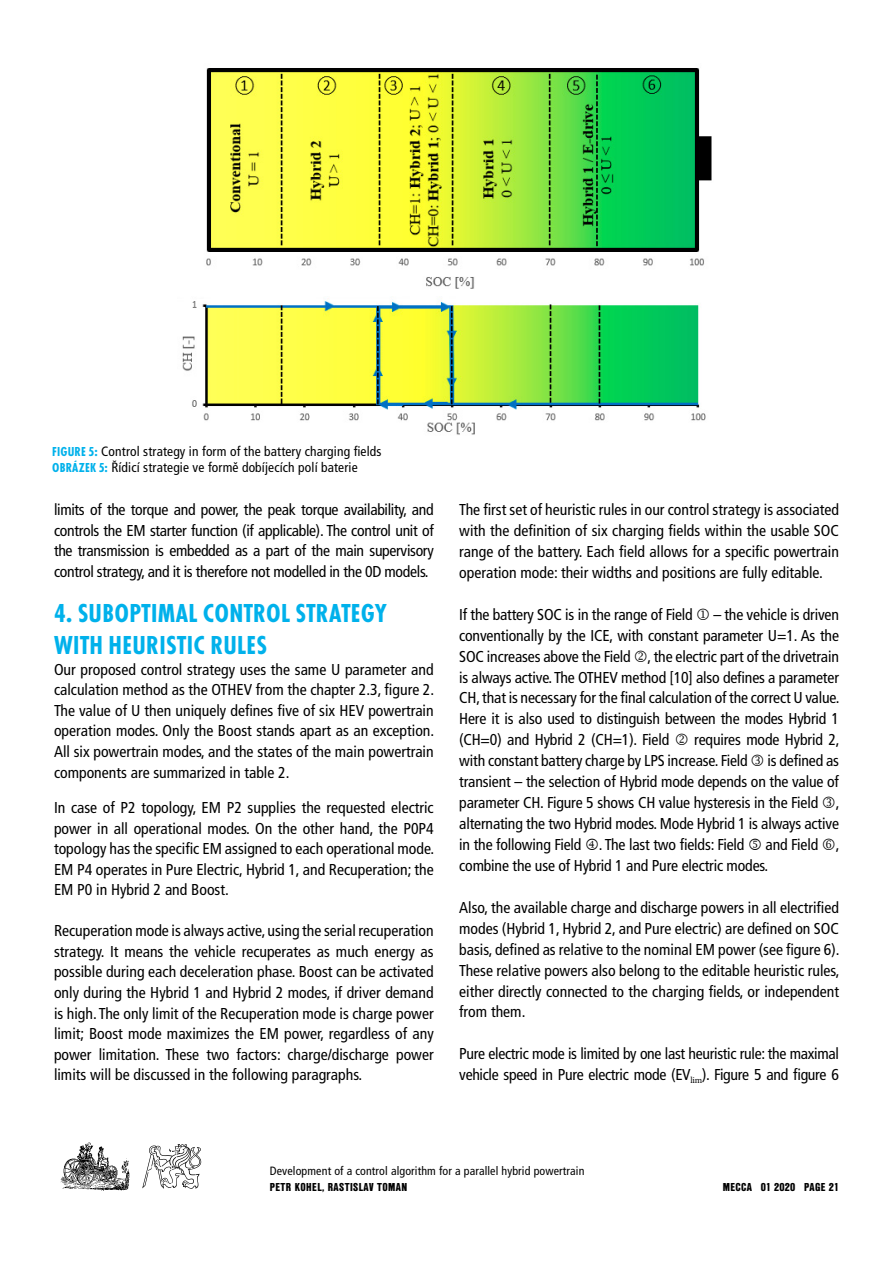
<style>
.page{position:relative;width:893px;height:1263px;background:#fff}
.page>*{position:absolute;margin:0;border:0;box-sizing:border-box;transform-origin:0 0}
.t1{font:700 condensed 27px/32.4px "Futura TOT";letter-spacing:.015em;color:#00b1eb}
.t2{font:condensed 15.75px/21px "Frutiger CE";letter-spacing:-.01em;color:#000;text-align:justify}
.t3{font:condensed 13.5px/16.5px "Frutiger CE";letter-spacing:.01em;color:#000}
.t4{font:condensed 12px "Frutiger CE";letter-spacing:.01em;color:#000}
.t5{font:12px "Nimbus Sans DOT Blac Cond";letter-spacing:.025em;color:#000}
.s1{font-family:"Futura TOT";font-weight:700;color:#00b1eb}
</style>
<div class="page">
<img style="left:60px;top:1142px;width:70px;height:49px">
<svg style="left:142px;top:1144px;width:59px;height:45px"></svg>
<img style="left:182px;top:68px;width:530px;height:367px">
<p class="t3" style="left:52px;top:443px;width:331px"><span class="s1">FIGURE 5:</span> Control strategy in form of the battery charging fields<br><span class="s1">OBRÁZEK 5:</span> Řídicí strategie ve formě dobíjecích polí baterie</p>
<p class="t2" style="left:54px;top:499px;width:381px;line-height:20.5px">limits of the torque and power, the peak torque availability, and controls the EM starter function (if applicable). The control unit of the transmission is embedded as a part of the main supervisory control strategy, and it is therefore not modelled in the 0D models.</p>
<h1 class="t1" style="left:54px;top:597px;width:334px">4. SUBOPTIMAL CONTROL STRATEGY<br>WITH HEURISTIC RULES</h1>
<p class="t2" style="left:54px;top:659px;width:382px;line-height:20.5px">Our proposed control strategy uses the same U parameter and calculation method as the OTHEV from the chapter 2.3, figure 2.<br>The value of U then uniquely defines five of six HEV powertrain operation modes. Only the Boost stands apart as an exception.<br>All six powertrain modes, and the states of the main powertrain components are summarized in table 2.</p>
<p class="t2" style="left:54px;top:798px;width:382px;line-height:20.5px">In case of P2 topology, EM P2 supplies the requested electric power in all operational modes. On the other hand, the P0P4 topology has the specific EM assigned to each operational mode.<br>EM P4 operates in Pure Electric, Hybrid 1, and Recuperation; the EM P0 in Hybrid 2 and Boost.</p>
<p class="t2" style="left:54px;top:921px;width:381px;line-height:20.5px">Recuperation mode is always active, using the serial recuperation strategy. It means the vehicle recuperates as much energy as possible during each deceleration phase. Boost can be activated only during the Hybrid 1 and Hybrid 2 modes, if driver demand is high. The only limit of the Recuperation mode is charge power limit; Boost mode maximizes the EM power, regardless of any power limitation. These two factors: charge/discharge power limits will be discussed in the following paragraphs.</p>
<p class="t2" style="left:459px;top:499px;width:381px">The first set of heuristic rules in our control strategy is associated with the definition of six charging fields within the usable SOC range of the battery. Each field allows for a specific powertrain operation mode: their widths and positions are fully editable.</p>
<p class="t2" style="left:459px;top:604px;width:235px">If the battery SOC is in the range of Field</p>
<p class="t2" style="left:459px;top:604px;width:382px;text-indent:254px">– the vehicle is driven conventionally by the ICE, with constant parameter U=1. As the SOC increases above the Field , the electric part of the drivetrain is always active. The OTHEV method [10] also defines a parameter CH, that is necessary for the final calculation of the correct U value.<br>Here it is also used to distinguish between the modes Hybrid 1 (CH=0) and Hybrid 2 (CH=1). Field</p>
<p class="t2" style="left:459px;top:730px;width:382px;text-indent:235px">requires mode Hybrid 2, with constant battery charge by LPS increase. Field ● is defined as transient – the selection of Hybrid mode depends on the value of parameter CH. Figure 5 shows CH value hysteresis in the Field ●, alternating the two Hybrid modes. Mode Hybrid 1 is always active in the following Field . The last two fields: Field ■ and Field □, combine the use of Hybrid 1 and Pure electric modes.</p>
<p class="t2" style="left:459px;top:897px;width:382px">Also, the available charge and discharge powers in all electrified modes (Hybrid 1, Hybrid 2, and Pure electric) are defined on SOC basis, defined as relative to the nominal EM power (see figure 6).<br>These relative powers also belong to the editable heuristic rules, either directly connected to the charging fields, or independent from them.</p>
<p class="t2" style="left:459px;top:1043px;width:381px">Pure electric mode is limited by one last heuristic rule: the maximal vehicle speed in Pure electric mode (EV<sub>lim</sub>). Figure 5 and figure 6</p>
<p class="t4" style="left:270px;top:1164px;width:316px">Development of a control algorithm for a parallel hybrid powertrain</p>
<p class="t5" style="left:270px;top:1180px;width:37px">PETR KOHEL</p>
<p class="t5" style="left:322px;top:1180px;width:18px">, RASTISLAV</p>
<p class="t5" style="left:377px;top:1180px;width:13px">TOMAN</p>
<p class="t5" style="left:723px;top:1180px;width:118px">MECCA 01 2020 PAGE 21</p>
</div>
